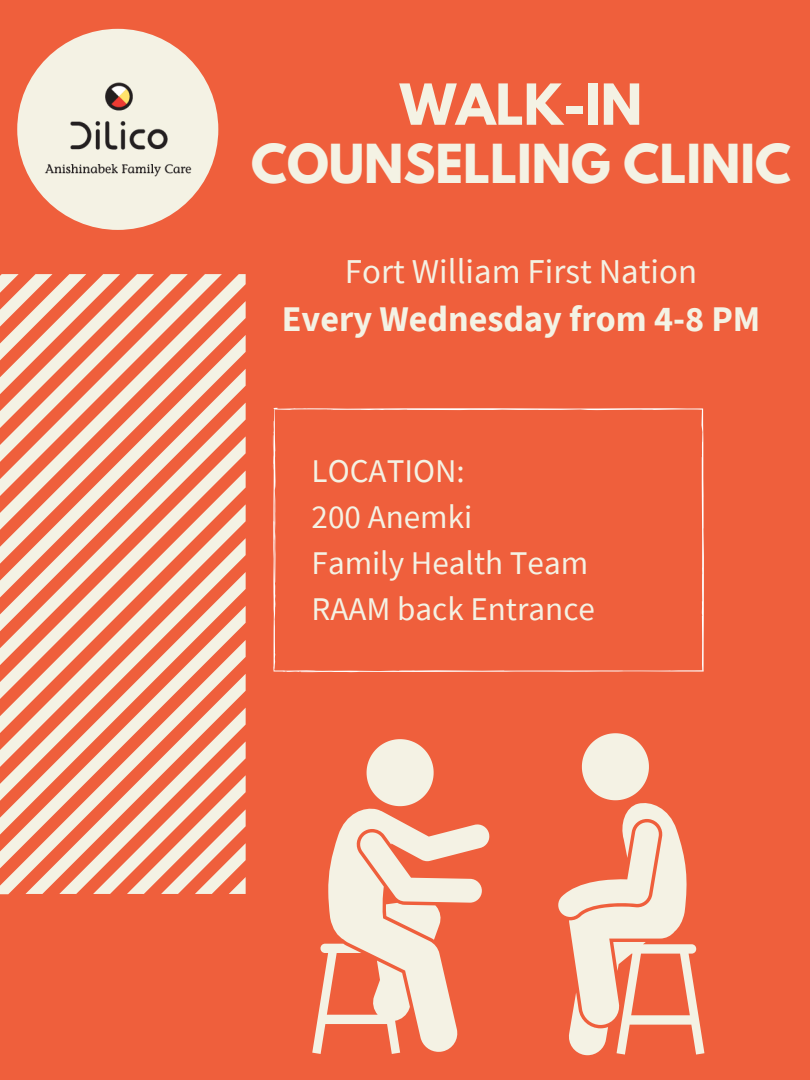
<style>
.page{position:relative;width:810px;height:1080px;background:#ef5f3c}
.page>*{position:absolute;margin:0;border:0;box-sizing:border-box;transform-origin:0 0}
.t1{font:700 50.12px "League Spartan";color:#f4f2e4}
.t2{font:700 47.62px "League Spartan";color:#f4f2e4}
.t3{font:700 36.12px "Source Sans Pro";color:#f4f2e4}
.t4{font:34.81px "Source Sans Pro";color:#f4f2e4}
.t5{font:33.12px "Source Sans Pro";color:#f4f2e4}
</style>
<div class="page">
<div style="left:17px;top:29px;width:201px;height:201px;background:#f4f2e4;border-radius:50%"></div>
<img style="left:37px;top:49px;width:161px;height:161px">
<svg style="left:340px;top:806px;width:150px;height:42px"></svg>
<svg style="left:367px;top:739px;width:67px;height:67px"></svg>
<svg style="left:312px;top:831px;width:170px;height:223px"></svg>
<svg style="left:558px;top:733px;width:146px;height:322px"></svg>
<svg style="left:0;top:274px;width:246px;height:620px"></svg>
<svg style="left:272px;top:408px;width:432px;height:264px"></svg>
<p class="t1" style="left:400px;top:80px;width:244px">WALK-IN</p>
<p class="t2" style="left:251px;top:141px;width:541px">COUNSELLING CLINIC</p>
<p class="t4" style="left:345px;top:249px;width:354px">Fort William First Nation</p>
<p class="t3" style="left:282px;top:295px;width:480px">Every Wednesday from 4-8 PM</p>
<p class="t5" style="left:312px;top:450px;width:155px">LOCATION:</p>
<p class="t5" style="left:312px;top:496px;width:162px">200 Anemki</p>
<p class="t5" style="left:312px;top:541px;width:278px">Family Health Team</p>
<p class="t5" style="left:312px;top:587px;width:285px">RAAM back Entrance</p>
</div>
